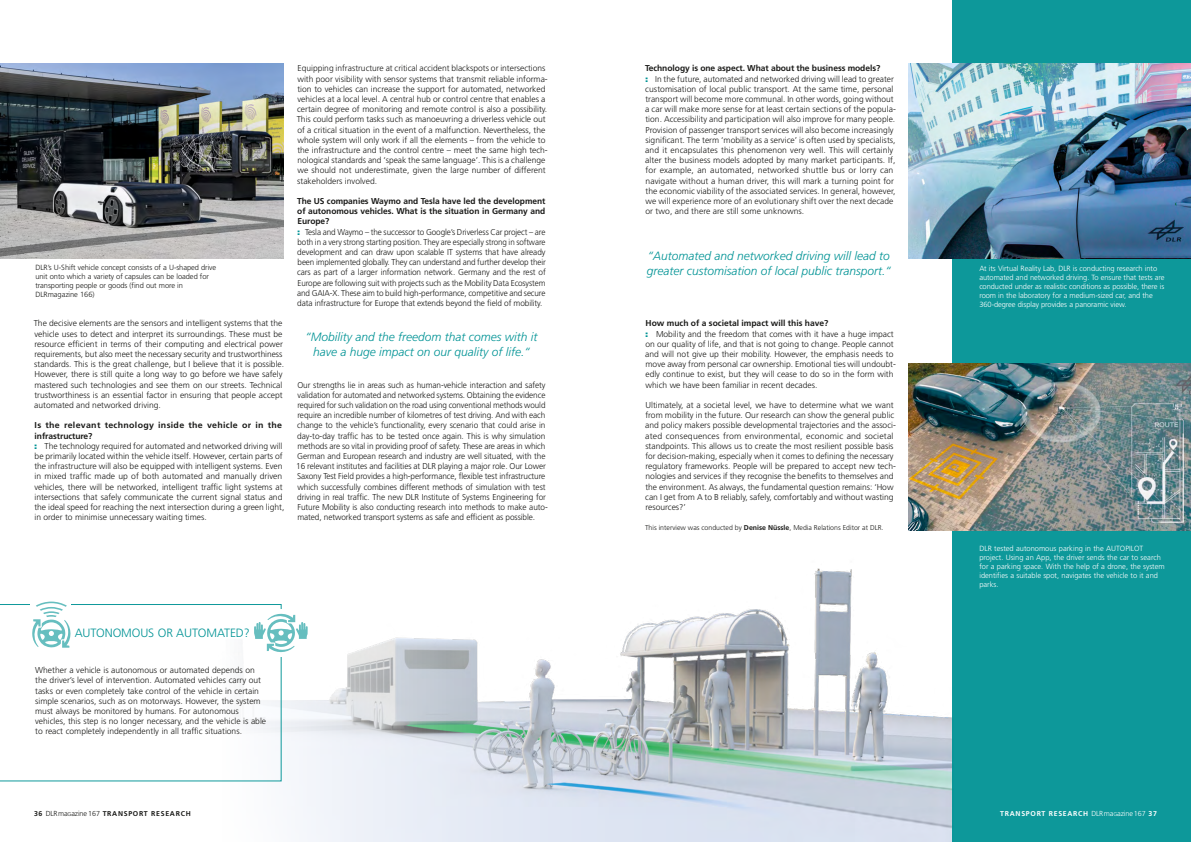
<style>
.page{position:relative;width:1191px;height:842px;background:#fff}
.page>*{position:absolute;margin:0;border:0;box-sizing:border-box;transform-origin:0 0}
.Interview_Antwort_mi{font:italic 300 12px/15px "Frutiger LT Std";color:#009395;text-align:center}
.Kasten_-_Head{font:300 12px "Frutiger LT Std";letter-spacing:-.01em;color:#009395}
.Interview_Antwort_mi-2{font:300 8.5px/10.2px "Frutiger LT Std";color:#1a1a18}
.Interview_Antwort_mi-3{font:300 8.5px/10.2px "Frutiger LT Std";color:#1a1a18;text-align:justify;scale:.96 1}
.Kasten_-_fließtext_l{font:300 8.5px/10.2px "Frutiger LT Std";color:#1a1a18}
.Interview_Antwort_mi-4{font:700 8.5px/10.2px "Frutiger LT Std";letter-spacing:-.005em;color:#1a1a18;text-align:justify}
.Interview_Antwort_mi-5{font:700 8.5px/10.2px "Frutiger LT Std";letter-spacing:.035em;color:#1a1a18;scale:1.04 1}
.BU_-_7_5Pt{font:300 7.5px/9px "Frutiger LT Std";letter-spacing:-.01em;color:#fff}
.BU_-_7_5Pt-2{font:300 7.5px/9px "Frutiger LT Std";letter-spacing:-.01em;color:#1a1a18}
.Autor_-_Artikelende{font:300 7px "Frutiger LT Std";color:#1a1a18}
.t1{font:700 7px "Frutiger LT Std";letter-spacing:.1em;color:#1a1a18}
.t2{font:700 7px "Frutiger LT Std";letter-spacing:.1em;color:#fff}
.s1{font-weight:900;color:#009395}
.s2{font-weight:700}
.s3{font-weight:300;font-size:7.3px}
.s4{font-weight:300;font-size:5.6px}
.s5{font-weight:300;font-size:7.2px}
</style>
<div class="page">
<img style="left:86px;top:568px;width:866px;height:274px">
<div style="left:952px;top:0;width:239px;height:842px;background:#0d989a"></div>
<img style="left:0;top:63px;width:283px;height:196px">
<svg style="left:0;top:604px;width:281px;height:177px"></svg>
<hr style="left:21px;top:607px;width:56px;height:2px;background:#fff">
<hr style="left:30px;top:603px;width:41px;height:3px;background:#fff">
<hr style="left:280px;top:609px;width:3px;height:48px;background:#fff">
<img style="left:908px;top:364px;width:283px;height:166px">
<img style="left:908px;top:63px;width:283px;height:196px">
<svg style="left:32px;top:602px;width:41px;height:46px"></svg>
<svg style="left:254px;top:614px;width:54px;height:39px"></svg>
<p class="BU_-_7_5Pt-2" style="left:35px;top:263px;width:182px">DLR’s U-Shift vehicle concept consists of a U-shaped drive unit onto which a variety of capsules can be loaded for transporting people or goods (find out more in DLRmagazine 166)</p>
<p class="Interview_Antwort_mi-2" style="left:34px;top:318px;width:252px">The decisive elements are the sensors and intelligent systems that the vehicle uses to detect and interpret its surroundings. These must be resource efficient in terms of their computing and electrical power requirements, but also meet the necessary security and trustworthiness standards. This is the great challenge, but I believe that it is possible.<br>However, there is still quite a long way to go before we have safely mastered such technologies and see them on our streets. Technical trustworthiness is an essential factor in ensuring that people accept automated and networked driving.</p>
<p class="Interview_Antwort_mi-5" style="left:35px;top:420px;width:240px">Is the relevant technology inside the vehicle or in the infrastructure?</p>
<p class="Interview_Antwort_mi-2" style="left:34px;top:441px;width:252px"><span class="s1">:</span> The technology required for automated and networked driving will be primarily located within the vehicle itself. However, certain parts of the infrastructure will also be equipped with intelligent systems. Even in mixed traffic made up of both automated and manually driven vehicles, there will be networked, intelligent traffic light systems at intersections that safely communicate the current signal status and the ideal speed for reaching the next intersection during a green light, in order to minimise unnecessary waiting times.</p>
<p class="Interview_Antwort_mi-2" style="left:297px;top:63px;width:253px">Equipping infrastructure at critical accident blackspots or intersections with poor visibility with sensor systems that transmit reliable informa&shy;tion to vehicles can increase the support for automated, networked vehicles at a local level. A central hub or control centre that enables a certain degree of monitoring and remote control is also a possibility.<br>This could perform tasks such as manoeuvring a driverless vehicle out of a critical situation in the event of a malfunction. Nevertheless, the whole system will only work if all the elements – from the vehicle to the infrastructure and the control centre – meet the same high tech&shy;nological standards and ‘speak the same language’. This is a challenge we should not underestimate, given the large number of different stakeholders involved.</p>
<p class="Interview_Antwort_mi-4" style="left:297px;top:196px;width:250px">The US companies Waymo and Tesla have led the development of autonomous vehicles. What is the situation in Germany and Europe?</p>
<p class="Interview_Antwort_mi-3" style="left:297px;top:227px;width:260px"><span class="s1">:</span> Tesla and Waymo – the successor to Google’s Driverless Car project – are both in a very strong starting position. They are especially strong in software development and can draw upon scalable IT systems that have already been implemented globally. They can understand and further develop their cars as part of a larger information network. Germany and the rest of Europe are following suit with projects such as the Mobility Data Ecosystem and GAIA-X. These aim to build high-performance, competitive and secure data infrastructure for Europe that extends beyond the field of mobility.</p>
<p class="Interview_Antwort_mi" style="left:305px;top:330px;width:234px">“Mobility and the freedom that comes with it have a huge impact on our quality of life.“</p>
<p class="Interview_Antwort_mi-2" style="left:296px;top:380px;width:253px">Our strengths lie in areas such as human-vehicle interaction and safety validation for automated and networked systems. Obtaining the evidence required for such validation on the road using conventional methods would require an incredible number of kilometres of test driving. And with each change to the vehicle’s functionality, every scenario that could arise in day-to-day traffic has to be tested once again. This is why simulation methods are so vital in providing proof of safety. These are areas in which German and European research and industry are well situated, with the 16 relevant institutes and facilities at DLR playing a major role. Our Lower Saxony Test Field provides a high-performance, flexible test infrastructure which successfully combines different methods of simulation with test driving in real traffic. The new DLR Institute of Systems Engineering for Future Mobility is also conducting research into methods to make auto&shy;mated, networked transport systems as safe and efficient as possible.</p>
<p class="Kasten_-_Head" style="left:75px;top:626px;width:177px">AUTONOMOUS OR AUTOMATED?</p>
<p class="Kasten_-_fließtext_l" style="left:35px;top:665px;width:232px">Whether a vehicle is autonomous or automated depends on the driver’s level of intervention. Automated vehicles carry out tasks or even completely take control of the vehicle in certain simple scenarios, such as on motorways. However, the system must always be monitored by humans. For autonomous vehicles, this step is no longer necessary, and the vehicle is able to react completely independently in all traffic situations.</p>
<p class="Interview_Antwort_mi-4" style="left:645px;top:63px;width:237px">Technology is one aspect. What about the business models?</p>
<p class="Interview_Antwort_mi-2" style="left:645px;top:74px;width:252px"><span class="s1">:</span> In the future, automated and networked driving will lead to greater customisation of local public transport. At the same time, personal transport will become more communal. In other words, going without a car will make more sense for at least certain sections of the popula&shy;tion. Accessibility and participation will also improve for many people.<br>Provision of passenger transport services will also become increasingly significant. The term ‘mobility as a service’ is often used by specialists, and it encapsulates this phenomenon very well. This will certainly alter the business models adopted by many market participants. If, for example, an automated, networked shuttle bus or lorry can navigate without a human driver, this will mark a turning point for the economic viability of the associated services. In general, however, we will experience more of an evolutionary shift over the next decade or two, and there are still some unknowns.</p>
<p class="Interview_Antwort_mi" style="left:647px;top:249px;width:246px;text-align:left">“Automated and networked driving will lead to greater customisation of local public transport.“</p>
<p class="Interview_Antwort_mi-4" style="left:645px;top:318px;width:184px">How much of a societal impact will this have?</p>
<p class="Interview_Antwort_mi-2" style="left:645px;top:329px;width:252px"><span class="s1">:</span> Mobility and the freedom that comes with it have a huge impact on our quality of life, and that is not going to change. People cannot and will not give up their mobility. However, the emphasis needs to move away from personal car ownership. Emotional ties will undoubt&shy;edly continue to exist, but they will cease to do so in the form with which we have been familiar in recent decades.</p>
<p class="Interview_Antwort_mi-2" style="left:645px;top:400px;width:252px">Ultimately, at a societal level, we have to determine what we want from mobility in the future. Our research can show the general public and policy makers possible developmental trajectories and the associ&shy;ated consequences from environmental, economic and societal standpoints. This allows us to create the most resilient possible basis for decision-making, especially when it comes to defining the necessary regulatory frameworks. People will be prepared to accept new tech&shy;nologies and services if they recognise the benefits to themselves and the environment. As always, the fundamental question remains: ‘How can I get from A to B reliably, safely, comfortably and without wasting resources?’</p>
<p class="Autor_-_Artikelende" style="left:645px;top:524px;width:240px">This interview was conducted by <span class="s2">Denise Nüssle</span>, Media Relations Editor at DLR.</p>
<p class="BU_-_7_5Pt" style="left:979px;top:264px;width:187px">At its Virtual Reality Lab, DLR is conducting research into automated and networked driving. To ensure that tests are conducted under as realistic conditions as possible, there is room in the laboratory for a medium-sized car, and the 360-degree display provides a panoramic view.</p>
<p class="BU_-_7_5Pt" style="left:979px;top:544px;width:187px">DLR tested autonomous parking in the AUTOPILOT project. Using an App, the driver sends the car to search for a parking space. With the help of a drone, the system identifies a suitable spot, navigates the vehicle to it and parks.</p>
<p class="t1" style="left:34px;top:809px;width:158px">36 <span class="s3">DLRma</span><span class="s4">G</span><span class="s3">azine</span><span class="s5">167</span> TRANSPORT RESEARCH</p>
<p class="t2" style="left:1000px;top:809px;width:158px">TRANSPORT RESEARCH <span class="s3">DLRma</span><span class="s4">G</span><span class="s3">azine</span><span class="s5">167</span> 37</p>
</div>
